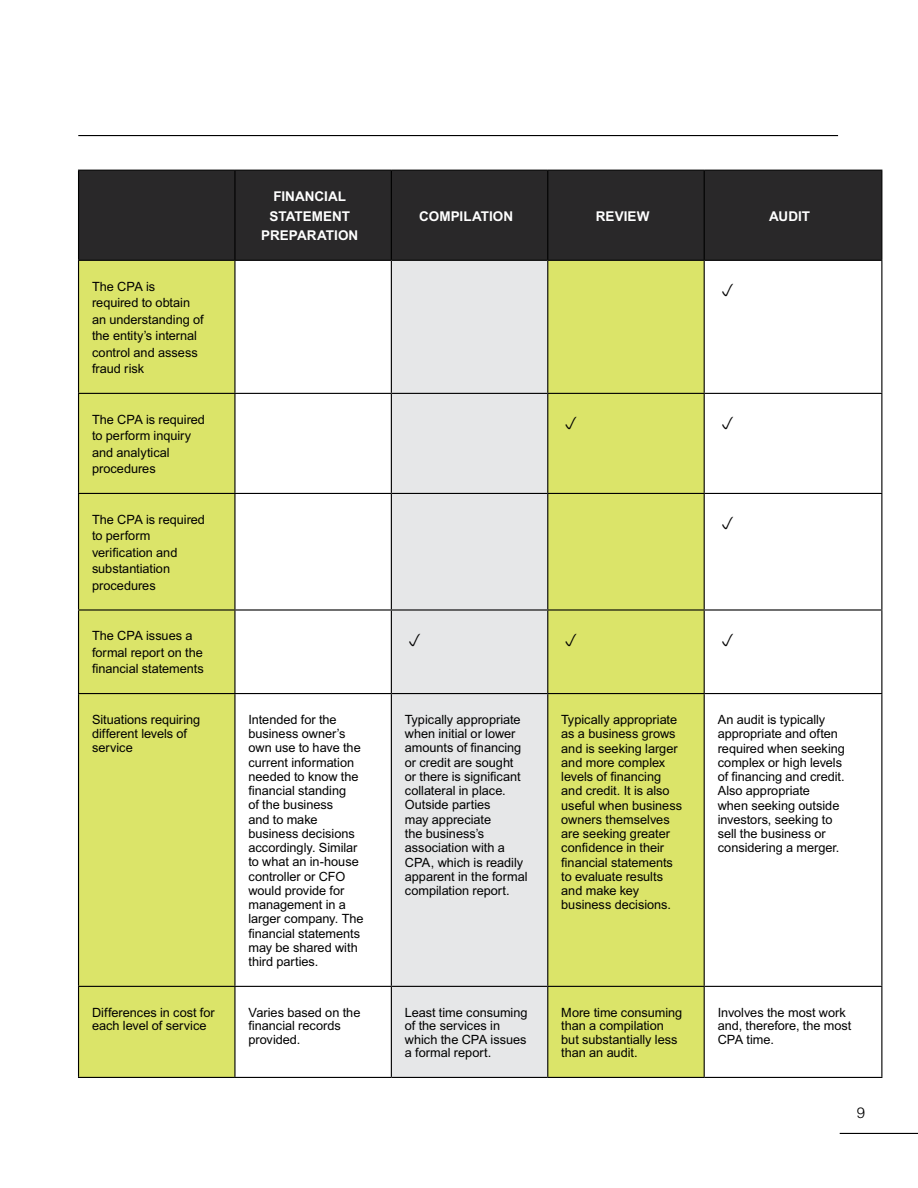
<style>
.page{position:relative;width:918px;height:1188px;background:#fff}
.page>*{position:absolute;margin:0;border:0;box-sizing:border-box;transform-origin:0 0}
.t1{font:300 15px "Helvetica";color:#000}
.t2{font:700 13.5px/19.5px "Arial";letter-spacing:.005em;color:#fff;text-align:center}
.t3{font:12.75px/14.2px "Arial";letter-spacing:-.005em;color:#000}
</style>
<div class="page">
<hr style="left:78px;top:135px;width:760px;height:1px;background:#000">
<hr style="left:840px;top:1133px;width:78px;height:1px;background:#000">
<div style="left:79px;top:171px;width:802px;height:89px;background:#292829"></div>
<svg style="left:79px;top:261px;width:625px;height:816px;fill:#dbe469"></svg>
<div style="left:392px;top:261px;width:155px;height:816px;background:#e6e7e8"></div>
<hr style="left:78px;top:170px;width:157px;height:1px;background:#000">
<hr style="left:78px;top:171px;width:1px;height:89px;background:#000">
<hr style="left:235px;top:170px;width:156px;height:1px;background:#000">
<hr style="left:234px;top:171px;width:2px;height:89px;background:#000">
<hr style="left:391px;top:170px;width:157px;height:1px;background:#000">
<hr style="left:391px;top:171px;width:1px;height:89px;background:#000">
<hr style="left:548px;top:170px;width:156px;height:1px;background:#000">
<hr style="left:547px;top:171px;width:1px;height:89px;background:#000">
<hr style="left:704px;top:170px;width:178px;height:1px;background:#000">
<hr style="left:704px;top:171px;width:1px;height:89px;background:#000">
<hr style="left:881px;top:171px;width:1px;height:89px;background:#000">
<hr style="left:78px;top:260px;width:157px;height:1px;background:#000">
<hr style="left:78px;top:261px;width:1px;height:132px;background:#000">
<hr style="left:235px;top:260px;width:156px;height:1px;background:#000">
<hr style="left:234px;top:261px;width:2px;height:132px;background:#000">
<hr style="left:391px;top:260px;width:157px;height:1px;background:#000">
<hr style="left:391px;top:261px;width:1px;height:132px;background:#000">
<hr style="left:548px;top:260px;width:156px;height:1px;background:#000">
<hr style="left:547px;top:261px;width:1px;height:132px;background:#000">
<hr style="left:704px;top:260px;width:178px;height:1px;background:#000">
<hr style="left:704px;top:261px;width:1px;height:132px;background:#000">
<hr style="left:881px;top:261px;width:1px;height:132px;background:#000">
<hr style="left:78px;top:393px;width:157px;height:1px;background:#000">
<hr style="left:78px;top:394px;width:1px;height:99px;background:#000">
<hr style="left:235px;top:393px;width:156px;height:1px;background:#000">
<hr style="left:234px;top:394px;width:2px;height:99px;background:#000">
<hr style="left:391px;top:393px;width:157px;height:1px;background:#000">
<hr style="left:391px;top:394px;width:1px;height:99px;background:#000">
<hr style="left:548px;top:393px;width:156px;height:1px;background:#000">
<hr style="left:547px;top:394px;width:1px;height:99px;background:#000">
<hr style="left:704px;top:393px;width:178px;height:1px;background:#000">
<hr style="left:704px;top:394px;width:1px;height:99px;background:#000">
<hr style="left:881px;top:394px;width:1px;height:99px;background:#000">
<hr style="left:78px;top:493px;width:157px;height:1px;background:#000">
<hr style="left:78px;top:494px;width:1px;height:115px;background:#000">
<hr style="left:235px;top:493px;width:156px;height:1px;background:#000">
<hr style="left:234px;top:494px;width:2px;height:115px;background:#000">
<hr style="left:391px;top:493px;width:157px;height:1px;background:#000">
<hr style="left:391px;top:494px;width:1px;height:115px;background:#000">
<hr style="left:548px;top:493px;width:156px;height:1px;background:#000">
<hr style="left:547px;top:494px;width:1px;height:115px;background:#000">
<hr style="left:704px;top:493px;width:178px;height:1px;background:#000">
<hr style="left:704px;top:494px;width:1px;height:115px;background:#000">
<hr style="left:881px;top:494px;width:1px;height:115px;background:#000">
<hr style="left:78px;top:609px;width:157px;height:2px;background:#000">
<hr style="left:78px;top:611px;width:1px;height:82px;background:#000">
<hr style="left:235px;top:609px;width:156px;height:2px;background:#000">
<hr style="left:234px;top:611px;width:2px;height:82px;background:#000">
<hr style="left:391px;top:609px;width:157px;height:2px;background:#000">
<hr style="left:391px;top:611px;width:1px;height:82px;background:#000">
<hr style="left:548px;top:609px;width:156px;height:2px;background:#000">
<hr style="left:547px;top:611px;width:1px;height:82px;background:#000">
<hr style="left:704px;top:609px;width:178px;height:2px;background:#000">
<hr style="left:704px;top:611px;width:1px;height:82px;background:#000">
<hr style="left:881px;top:611px;width:1px;height:82px;background:#000">
<hr style="left:78px;top:693px;width:157px;height:1px;background:#000">
<hr style="left:78px;top:694px;width:1px;height:292px;background:#000">
<hr style="left:235px;top:693px;width:156px;height:1px;background:#000">
<hr style="left:234px;top:694px;width:2px;height:292px;background:#000">
<hr style="left:391px;top:693px;width:157px;height:1px;background:#000">
<hr style="left:391px;top:694px;width:1px;height:292px;background:#000">
<hr style="left:548px;top:693px;width:156px;height:1px;background:#000">
<hr style="left:547px;top:694px;width:1px;height:292px;background:#000">
<hr style="left:704px;top:693px;width:178px;height:1px;background:#000">
<hr style="left:704px;top:694px;width:1px;height:292px;background:#000">
<hr style="left:881px;top:694px;width:1px;height:292px;background:#000">
<hr style="left:78px;top:986px;width:157px;height:1px;background:#000">
<hr style="left:78px;top:987px;width:1px;height:90px;background:#000">
<hr style="left:235px;top:986px;width:156px;height:1px;background:#000">
<hr style="left:234px;top:987px;width:2px;height:90px;background:#000">
<hr style="left:391px;top:986px;width:157px;height:1px;background:#000">
<hr style="left:391px;top:987px;width:1px;height:90px;background:#000">
<hr style="left:548px;top:986px;width:156px;height:1px;background:#000">
<hr style="left:547px;top:987px;width:1px;height:90px;background:#000">
<hr style="left:704px;top:986px;width:178px;height:1px;background:#000">
<hr style="left:704px;top:987px;width:1px;height:90px;background:#000">
<hr style="left:881px;top:987px;width:1px;height:90px;background:#000">
<hr style="left:78px;top:1077px;width:157px;height:1px;background:#000">
<hr style="left:235px;top:1077px;width:156px;height:1px;background:#000">
<hr style="left:391px;top:1077px;width:157px;height:1px;background:#000">
<hr style="left:548px;top:1077px;width:156px;height:1px;background:#000">
<hr style="left:704px;top:1077px;width:178px;height:1px;background:#000">
<svg style="left:566px;top:417px;width:11px;height:12px"></svg>
<svg style="left:409px;top:633px;width:11px;height:13px"></svg>
<svg style="left:566px;top:633px;width:11px;height:13px"></svg>
<p class="t3" style="left:92px;top:278px;width:113px;line-height:16.5px">The CPA is required to obtain an understanding of the entity’s internal control and assess fraud risk</p>
<p class="t3" style="left:92px;top:411px;width:115px;line-height:16.5px">The CPA is required to perform inquiry and analytical procedures</p>
<p class="t3" style="left:92px;top:511px;width:115px;line-height:16.5px">The CPA is required to perform verification and substantiation procedures</p>
<p class="t3" style="left:92px;top:628px;width:113px;line-height:16.5px">The CPA issues a formal report on the financial statements</p>
<p class="t2" style="left:261px;top:187px;width:99px">FINANCIAL<br>STATEMENT<br>PREPARATION</p>
<p class="t2" style="left:419px;top:206px;width:95px">COMPILATION</p>
<p class="t2" style="left:596px;top:206px;width:55px">REVIEW</p>
<p class="t2" style="left:769px;top:206px;width:42px">AUDIT</p>
<p class="t3" style="left:92px;top:712px;width:110px">Situations requiring different levels of service</p>
<p class="t3" style="left:248px;top:712px;width:117px">Intended for the business owner’s own use to have the current information needed to know the financial standing<br>of the business<br>and to make business decisions accordingly. Similar to what an in-house controller or CFO would provide for management in a larger company. The financial statements may be shared with third parties.</p>
<p class="t3" style="left:405px;top:712px;width:124px">Typically appropriate when initial or lower amounts of financing or credit are sought or there is significant collateral in place.<br>Outside parties<br>may appreciate<br>the business’s association with a<br>CPA, which is readily apparent in the formal compilation report.</p>
<p class="t3" style="left:561px;top:712px;width:122px">Typically appropriate as a business grows and is seeking larger and more complex levels of financing and credit. It is also useful when business owners themselves are seeking greater confidence in their financial statements to evaluate results and make key business decisions.</p>
<p class="t3" style="left:718px;top:712px;width:129px">An audit is typically appropriate and often required when seeking complex or high levels of financing and credit.<br>Also appropriate<br>when seeking outside investors, seeking to sell the business or considering a merger.</p>
<p class="t3" style="left:92px;top:1006px;width:124px;line-height:13.5px">Differences in cost for each level of service</p>
<p class="t3" style="left:248px;top:1006px;width:113px;line-height:13.5px">Varies based on the financial records provided.</p>
<p class="t3" style="left:405px;top:1006px;width:124px;line-height:13.5px">Least time consuming of the services in which the CPA issues a formal report.</p>
<p class="t3" style="left:561px;top:1006px;width:123px;line-height:13.5px">More time consuming than a compilation but substantially less than an audit.</p>
<p class="t3" style="left:718px;top:1006px;width:135px;line-height:13.5px">Involves the most work and, therefore, the most<br>CPA time.</p>
<p class="t1" style="left:857px;top:1103px;width:10px">9</p>
</div>
